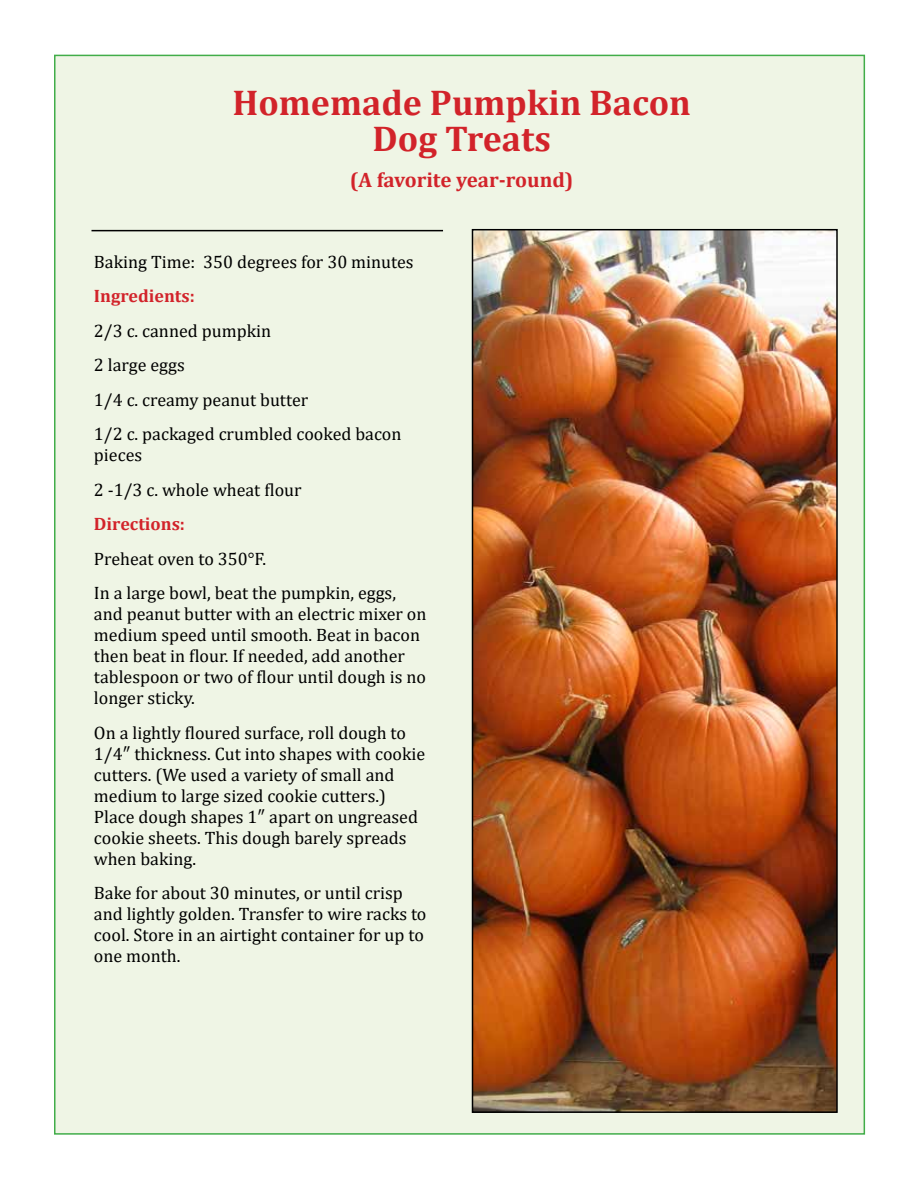
<style>
.page{position:relative;width:918px;height:1188px;background:#fff}
.page>*{position:absolute;margin:0;border:0;box-sizing:border-box;transform-origin:0 0}
.t1{font:700 36px/36px "Cambria";color:#d2232a;text-align:center}
.t2{font:700 21px "Cambria";color:#d2232a}
.t3{font:18px/21px "Cambria";color:#000}
.t4{font:700 18px "Cambria";color:#d2232a}
</style>
<div class="page">
<div style="left:54px;top:55px;width:811px;height:1080px;background:#eff5e5;border:2px solid #41ad49"></div>
<img style="left:475px;top:232px;width:360px;height:878px">
<div style="left:472px;top:229px;width:366px;height:884px;border:2px solid #000"></div>
<hr style="left:92px;top:230px;width:351px;height:1px;background:#000">
<h1 class="t1" style="left:232px;top:83px;width:460px">Homemade Pumpkin Bacon<br>Dog Treats</h1>
<p class="t2" style="left:350px;top:165px;width:225px">(A favorite year-round)</p>
<p class="t3" style="left:94px;top:251px;width:321px">Baking Time: 350 degrees for 30 minutes</p>
<p class="t4" style="left:94px;top:283px;width:102px">Ingredients:</p>
<p class="t3" style="left:94px;top:313px;width:309px;line-height:34.5px">2/3 c. canned pumpkin<br>2 large eggs<br>1/4 c. creamy peanut butter<br>1/2 c. packaged crumbled cooked bacon</p>
<p class="t3" style="left:94px;top:438px;width:209px;line-height:34.5px">pieces<br>2 -1/3 c. whole wheat flour</p>
<p class="t4" style="left:94px;top:511px;width:93px">Directions:</p>
<p class="t3" style="left:94px;top:541px;width:304px;line-height:34.5px">Preheat oven to 350°F.<br>In a large bowl, beat the pumpkin, eggs,</p>
<p class="t3" style="left:94px;top:604px;width:334px">and peanut butter with an electric mixer on medium speed until smooth. Beat in bacon then beat in flour. If needed, add another tablespoon or two of flour until dough is no longer sticky.</p>
<p class="t3" style="left:94px;top:722px;width:333px">On a lightly floured surface, roll dough to 1/4″ thickness. Cut into shapes with cookie cutters. (We used a variety of small and medium to large sized cookie cutters.)<br>Place dough shapes 1″ apart on ungreased cookie sheets. This dough barely spreads when baking.</p>
<p class="t3" style="left:94px;top:883px;width:334px">Bake for about 30 minutes, or until crisp and lightly golden. Transfer to wire racks to cool. Store in an airtight container for up to one month.</p>
</div>
